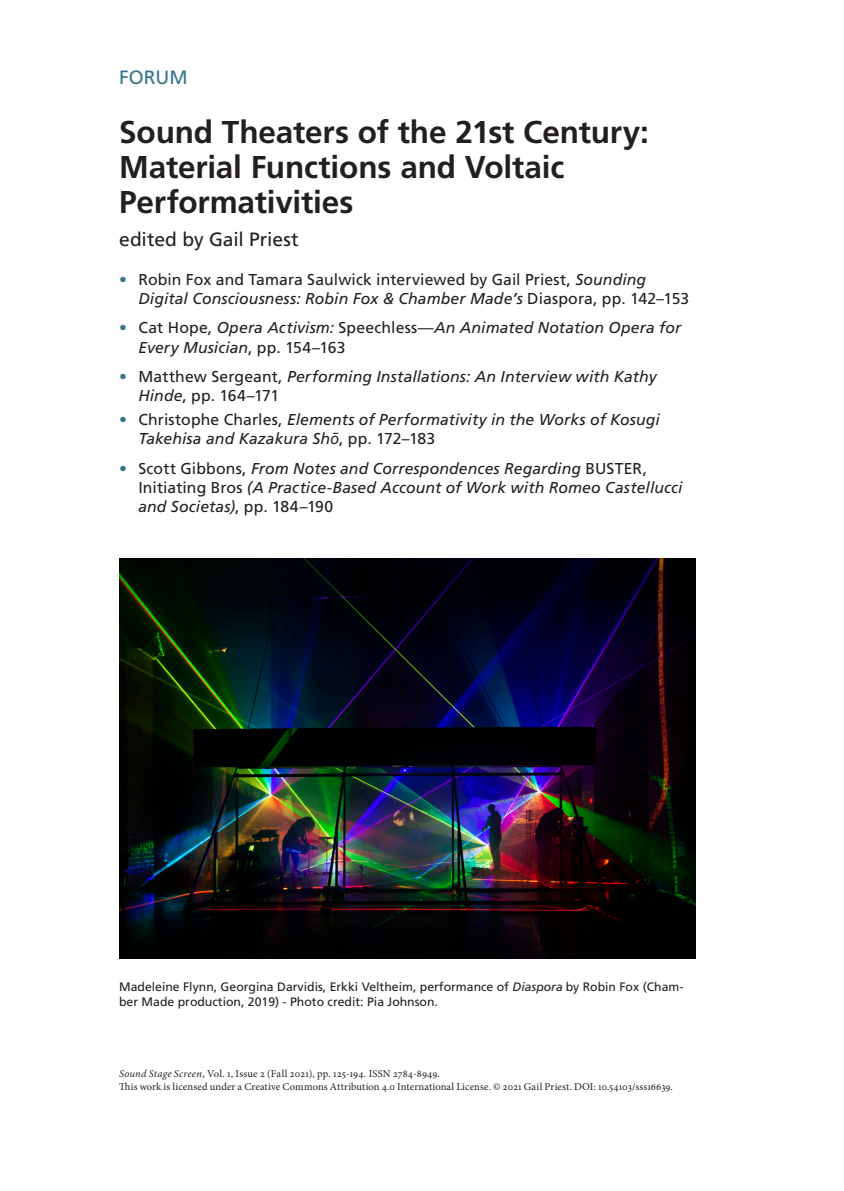
<style>
.page{position:relative;width:844px;height:1191px;background:#fff}
.page>*{position:absolute;margin:0;border:0;box-sizing:border-box;transform-origin:0 0}
.t1{font:700 31.5px/35px "Frutiger LT Std";letter-spacing:-.005em;color:#231f20}
.t2{font:19.25px "Frutiger LT Std";letter-spacing:-.005em;color:#231f20}
.t3{font:19.25px "Frutiger LT Std";color:#38758a}
.t4{font:italic 15.75px/19.2px "Frutiger LT Std";letter-spacing:.005em;color:#231f20}
.t5{font:15.75px/19.2px "Frutiger LT Std";letter-spacing:.005em;color:#231f20}
.t6{font:12.25px/15.8px "Frutiger LT Std";color:#231f20}
.t7{font:10.5px/12.6px "Minion Pro";letter-spacing:.015em;color:#231f20}
.s1{color:#38758a}
.s2{font-style:italic}
.s3{font-style:normal;color:#38758a}
.s4{font-style:normal}
.s5{font-family:"Roboto"}
</style>
<div class="page">
<img style="left:119px;top:558px;width:575px;height:400px">
<p class="t3" style="left:119px;top:66px;width:70px">FORUM</p>
<h1 class="t1" style="left:119px;top:114px;width:531px">Sound Theaters of the 21st Century:<br>Material Functions and Voltaic<br>Performativities</h1>
<p class="t2" style="left:119px;top:228px;width:181px">edited by Gail Priest</p>
<p class="t5" style="left:138px;top:270px;width:552px;text-indent:-19px"><span class="s1">•</span> Robin Fox and Tamara Saulwick interviewed by Gail Priest, <span class="s2">Sounding<br>Digital Consciousness: Robin Fox &amp; Chamber Made’s</span> Diaspora, pp. 142–153</p>
<p class="t4" style="left:138px;top:318px;width:544px;text-indent:-19px"><span class="s3">•</span> <span class="s4">Cat Hope,</span> Opera Activism: <span class="s4">Speechless</span>—An Animated Notation Opera for<br>Every Musician<span class="s4">, pp. 154–163</span></p>
<p class="t4" style="left:138px;top:367px;width:519px;text-indent:-19px"><span class="s3">•</span> <span class="s4">Matthew Sergeant,</span> Performing Installations: An Interview with Kathy<br>Hinde<span class="s4">, pp. 164–171</span></p>
<p class="t4" style="left:138px;top:410px;width:523px;text-indent:-19px"><span class="s3">•</span> <span class="s4">Christophe Charles,</span> Elements of Performativity in the Works of Kosugi<br>Takehisa and Kazakura Sh<span class="s5">ō</span><span class="s4">, pp. 172–183</span></p>
<p class="t4" style="left:138px;top:459px;width:545px;text-indent:-19px"><span class="s3">•</span> <span class="s4">Scott Gibbons,</span> From Notes and Correspondences Regarding <span class="s4">BUSTER,<br>Initiating Bros</span> (A Practice-Based Account of Work with Romeo Castellucci and Societas)<span class="s4">, pp. 184–190</span></p>
<p class="t6" style="left:119px;top:978px;width:565px">Madeleine Flynn, Georgina Darvidis, Erkki Veltheim, performance of <span class="s2">Diaspora</span> by Robin Fox (Cham&shy;ber Made production, 2019) - Photo credit: Pia Johnson.</p>
<p class="t7" style="left:119px;top:1067px;width:555px"><span class="s2">Sound Stage Screen</span>, Vol. 1, Issue 2 (Fall 2021), pp. 125-194. ISSN 2784-8949.<br>This work is licensed under a Creative Commons Attribution 4.0 International License. © 2021 Gail Priest. DOI: 10.54103/sss16639.</p>
</div>
